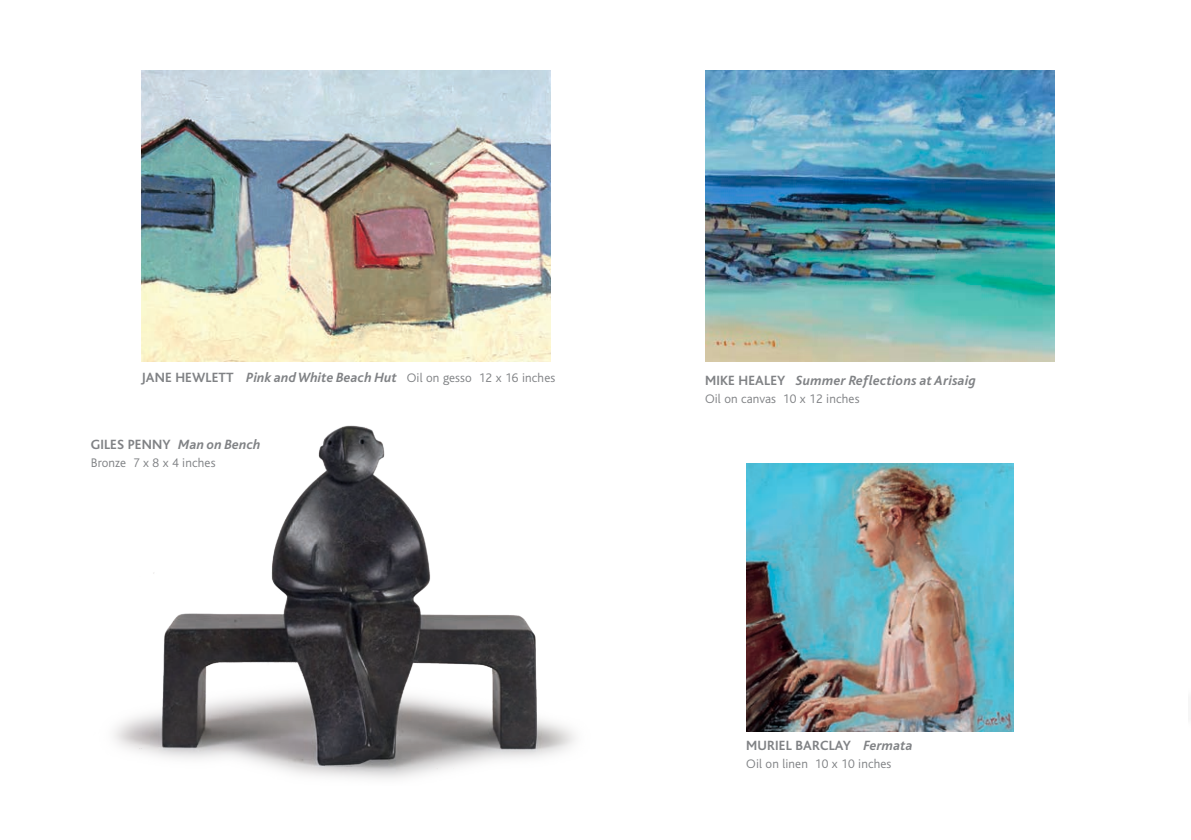
<style>
.page{position:relative;width:1191px;height:840px;background:#fff}
.page>*{position:absolute;margin:0;border:0;box-sizing:border-box;transform-origin:0 0}
.t1{font:700 14px "Bliss";letter-spacing:.01em;color:#808285}
.t2{font:italic 700 14px "Bliss";letter-spacing:.02em;color:#808285}
.t3{font:300 13px "Bliss";letter-spacing:.01em;color:#808285}
.s1{font-weight:700;font-size:14px}
.s2{font-weight:700;font-style:italic;font-size:14px}
.s3{font-style:italic}
.s4{font-style:normal}
</style>
<div class="page">
<img style="left:746px;top:463px;width:267px;height:268px">
<img style="left:705px;top:70px;width:350px;height:291px">
<img style="left:141px;top:70px;width:409px;height:291px">
<img style="left:114px;top:425px;width:462px;height:354px">
<p class="t3" style="left:141px;top:370px;width:416px"><span class="s1">JANE HEWLETT</span> <span class="s2">Pink and White Beach Hut</span> Oil on gesso 12 x 16 inches</p>
<p class="t1" style="left:91px;top:437px;width:171px">GILES PENNY <span class="s3">Man on Bench</span></p>
<p class="t3" style="left:91px;top:456px;width:126px">Bronze 7 x 8 x 4 inches</p>
<p class="t2" style="left:705px;top:372px;width:272px"><span class="s4">MIKE HEALEY</span> Summer Reflections at Arisaig</p>
<p class="t3" style="left:705px;top:391px;width:156px">Oil on canvas 10 x 12 inches</p>
<p class="t1" style="left:746px;top:737px;width:168px">MURIEL BARCLAY <span class="s3">Fermata</span></p>
<p class="t3" style="left:746px;top:756px;width:147px">Oil on linen 10 x 10 inches</p>
</div>
